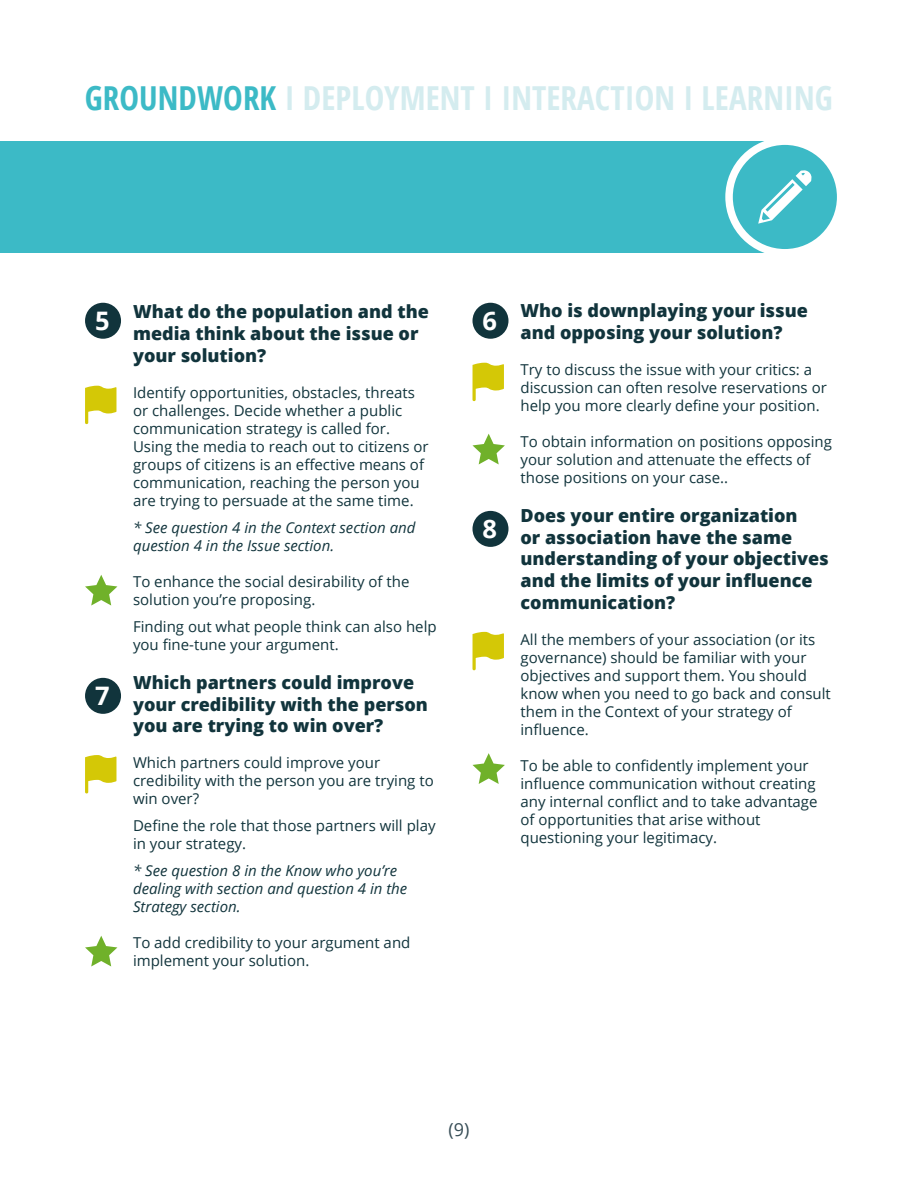
<style>
.page{position:relative;width:918px;height:1188px;background:#fff}
.page>*{position:absolute;margin:0;border:0;box-sizing:border-box;transform-origin:0 0}
.t1{font:700 condensed 33px "Open Sans";letter-spacing:.005em;color:#d4ecef}
.t2{font:700 25.5px "Open Sans";color:#fff}
.Titres{font:800 18px/21.6px "Open Sans";color:#11343c}
.last_parag{font:800 18px/21.6px "Open Sans";color:#11343c}
.t3{font:18px "Open Sans";color:#384e57}
.texte{font:15px/18px "Open Sans";color:#11343c}
.last_parag-2{font:15px/18px "Open Sans";color:#11343c}
.last_parag-3{font:italic 15px/18px "Open Sans";color:#11343c}
.s1{color:#3cbac6}
</style>
<div class="page">
<div style="left:0;top:141px;width:790px;height:112px;background:#3cbac6"></div>
<div style="left:85px;top:303px;width:36px;height:36px;background:#11343c;border-radius:50%"></div>
<svg style="left:85px;top:386px;width:31px;height:38px"></svg>
<svg style="left:85px;top:575px;width:32px;height:31px"></svg>
<div style="left:85px;top:678px;width:36px;height:36px;background:#11343c;border-radius:50%"></div>
<svg style="left:85px;top:755px;width:31px;height:38px"></svg>
<svg style="left:85px;top:936px;width:32px;height:31px"></svg>
<div style="left:472px;top:303px;width:36px;height:36px;background:#11343c;border-radius:50%"></div>
<svg style="left:473px;top:363px;width:31px;height:38px"></svg>
<svg style="left:472px;top:434px;width:33px;height:30px"></svg>
<div style="left:472px;top:511px;width:36px;height:36px;background:#11343c;border-radius:50%"></div>
<svg style="left:473px;top:632px;width:31px;height:38px"></svg>
<svg style="left:472px;top:753px;width:33px;height:31px"></svg>
<div style="left:729px;top:141px;width:112px;height:112px;background:#3cbac6;border-radius:50%"></div>
<div style="left:725px;top:137px;width:119px;height:120px;border:8px solid #fff;border-radius:50%"></div>
<svg style="left:758px;top:170px;width:54px;height:54px"></svg>
<h1 class="t1" style="left:85px;top:75px;width:750px"><span class="s1">GROUNDWORK</span> I DEPLOYMENT I INTERACTION I LEARNING</h1>
<p class="t2" style="left:95px;top:303px;width:16px">5</p>
<p class="Titres" style="left:133px;top:300px;width:297px">What do the population and the media think about the issue or your solution?</p>
<p class="texte" style="left:133px;top:383px;width:297px">Identify opportunities, obstacles, threats or challenges. Decide whether a public communication strategy is called for.<br>Using the media to reach out to citizens or groups of citizens is an effective means of communication, reaching the person you are trying to persuade at the same time.</p>
<p class="last_parag-3" style="left:133px;top:518px;width:284px">* See question 4 in the Context section and question 4 in the Issue section.</p>
<p class="texte" style="left:133px;top:572px;width:278px">To enhance the social desirability of the solution you’re proposing.</p>
<p class="last_parag-2" style="left:133px;top:617px;width:305px">Finding out what people think can also help you fine-tune your argument.</p>
<p class="t2" style="left:95px;top:678px;width:16px">7</p>
<p class="Titres" style="left:133px;top:671px;width:297px">Which partners could improve your credibility with the person you are trying to win over?</p>
<p class="texte" style="left:133px;top:754px;width:302px">Which partners could improve your credibility with the person you are trying to win over?</p>
<p class="texte" style="left:133px;top:817px;width:304px">Define the role that those partners will play in your strategy.</p>
<p class="last_parag-3" style="left:133px;top:862px;width:276px">* See question 8 in the Know who you’re dealing with section and question 4 in the<br>Strategy section.</p>
<p class="last_parag-2" style="left:133px;top:934px;width:279px">To add credibility to your argument and implement your solution.</p>
<p class="t2" style="left:482px;top:303px;width:16px">6</p>
<p class="Titres" style="left:520px;top:299px;width:289px">Who is downplaying your issue and opposing your solution?</p>
<p class="last_parag-2" style="left:520px;top:360px;width:308px">Try to discuss the issue with your critics: a discussion can often resolve reservations or help you more clearly define your position.</p>
<p class="last_parag-2" style="left:520px;top:432px;width:313px">To obtain information on positions opposing your solution and attenuate the effects of those positions on your case..</p>
<p class="t2" style="left:482px;top:511px;width:16px">8</p>
<p class="last_parag" style="left:520px;top:504px;width:310px">Does your entire organization<br>or association have the same understanding of your objectives and the limits of your influence communication?</p>
<p class="last_parag-2" style="left:520px;top:630px;width:312px">All the members of your association (or its governance) should be familiar with your objectives and support them. You should know when you need to go back and consult them in the Context of your strategy of influence.</p>
<p class="texte" style="left:520px;top:756px;width:299px">To be able to confidently implement your influence communication without creating any internal conflict and to take advantage of opportunities that arise without questioning your legitimacy.</p>
<p class="t3" style="left:449px;top:1117px;width:22px">(9)</p>
</div>
